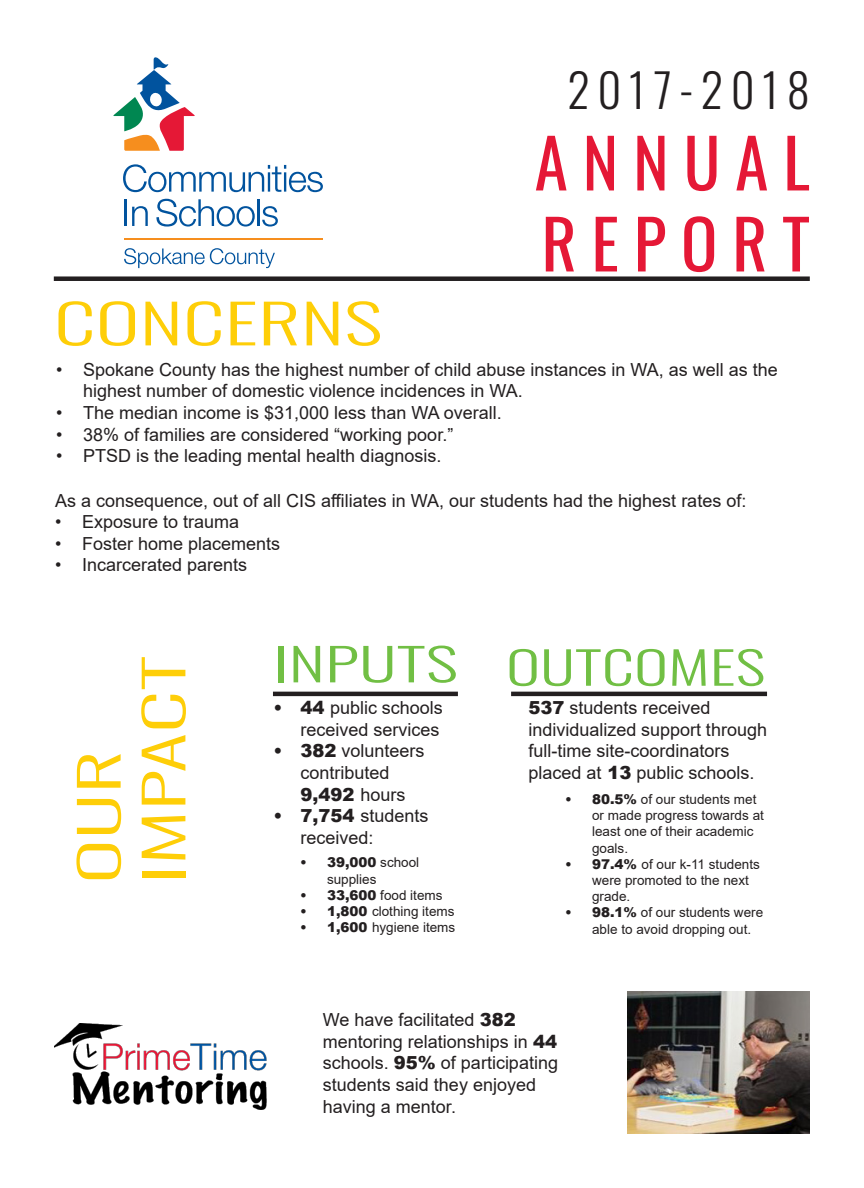
<style>
.page{position:relative;width:864px;height:1188px;background:#fff}
.page>*{position:absolute;margin:0;border:0;box-sizing:border-box;transform-origin:0 0}
.t1{font:67.5px "Oswald";letter-spacing:.22em;color:#e51836}
.t2{font:300 54px "Oswald";color:#fece08;scale:1.57 1}
.t3{font:300 54px "Oswald";color:#fece08;scale:1.55 1}
.t4{font:300 46.5px "Oswald";letter-spacing:.16em;color:#231f20}
.t5{font:300 45px "Oswald";color:#71bf44;scale:1.44 1}
.t6{font:300 45px "Oswald";color:#71bf44;scale:1.56 1}
.t7{font:18px/21.6px "Arial";color:#231f20}
.t8{font:13.5px/16.2px "Arial";color:#231f20}
.s1{font-weight:900}
</style>
<div class="page">
<div style="left:54px;top:276px;width:756px;height:5px;background:#231f20"></div>
<hr style="left:273px;top:692px;width:185px;height:4px;background:#231f20">
<hr style="left:511px;top:692px;width:256px;height:4px;background:#231f20">
<svg style="left:123px;top:164px;width:200px;height:28px"></svg>
<hr style="left:124px;top:199px;width:3px;height:27px;background:#01539e">
<svg style="left:132px;top:206px;width:16px;height:20px"></svg>
<svg style="left:156px;top:199px;width:99px;height:28px"></svg>
<hr style="left:257px;top:199px;width:3px;height:27px;background:#01539e">
<svg style="left:262px;top:206px;width:16px;height:21px"></svg>
<svg style="left:124px;top:248px;width:151px;height:20px"></svg>
<hr style="left:124px;top:238px;width:198px;height:2px;background:#f68e1e">
<svg style="left:113px;top:57px;width:82px;height:94px"></svg>
<img style="left:54px;top:1024px;width:213px;height:85px">
<img style="left:627px;top:992px;width:183px;height:142px">
<p class="t4" style="left:567px;top:49px;width:244px">2017-2018</p>
<p class="t1" style="left:535px;top:103px;width:277px">ANNUAL</p>
<p class="t1" style="left:542px;top:184px;width:270px">REPORT</p>
<p class="t3" style="left:54px;top:275px;width:214px">CONCERNS</p>
<p class="t7" style="left:83px;top:359px;width:696px;text-indent:-27px">• Spokane County has the highest number of child abuse instances in WA, as well as the highest number of domestic violence incidences in WA.</p>
<p class="t7" style="left:56px;top:402px;width:447px">• The median income is $31,000 less than WA overall.</p>
<p class="t7" style="left:56px;top:423px;width:399px">• 38% of families are considered “working poor.”</p>
<p class="t7" style="left:56px;top:445px;width:387px">• PTSD is the leading mental health diagnosis.</p>
<p class="t7" style="left:55px;top:489px;width:693px">As a consequence, out of all CIS affiliates in WA, our students had the highest rates of:</p>
<p class="t7" style="left:55px;top:511px;width:186px">• Exposure to trauma</p>
<p class="t7" style="left:55px;top:533px;width:227px">• Foster home placements</p>
<p class="t7" style="left:55px;top:554px;width:194px">• Incarcerated parents</p>
<p class="t2" style="left:51px;top:884px;width:86px;rotate:-90deg">OUR</p>
<p class="t2" style="left:115px;top:884px;width:147px;rotate:-90deg">IMPACT</p>
<p class="t6" style="left:273px;top:624px;width:120px">INPUTS</p>
<p class="t5" style="left:506px;top:627px;width:182px">OUTCOMES</p>
<p class="t7" style="left:273px;top:697px;width:171px;text-align:right"><span class="s1">• 44</span> public schools received services</p>
<p class="t7" style="left:273px;top:740px;width:153px;text-align:center"><span class="s1">• 382</span> volunteers contributed<br><span class="s1">9,492</span> hours</p>
<p class="t7" style="left:300px;top:805px;width:130px;text-indent:-27px"><span class="s1">• 7,754</span> students received:</p>
<p class="t8" style="left:327px;top:854px;width:94px;text-indent:-27px"><span class="s1">• 39,000</span> school supplies</p>
<p class="t8" style="left:300px;top:887px;width:144px"><span class="s1">• 33,600</span> food items</p>
<p class="t8" style="left:300px;top:903px;width:156px"><span class="s1">• 1,800</span> clothing items</p>
<p class="t8" style="left:300px;top:919px;width:157px"><span class="s1">• 1,600</span> hygiene items</p>
<p class="t7" style="left:528px;top:697px;width:240px"><span class="s1">537</span> students received individualized support through full-time site-coordinators placed at <span class="s1">13</span> public schools.</p>
<p class="t8" style="left:592px;top:791px;width:173px;text-indent:-27px"><span class="s1">• 80.5%</span> of our students met or made progress towards at least one of their academic goals.</p>
<p class="t8" style="left:592px;top:856px;width:169px;text-indent:-27px"><span class="s1">• 97.4%</span> of our k-11 students were promoted to the next grade.</p>
<p class="t8" style="left:592px;top:904px;width:173px;text-indent:-27px"><span class="s1">• 98.1%</span> of our students were able to avoid dropping out.</p>
<p class="t7" style="left:323px;top:1009px;width:237px">We have facilitated <span class="s1">382 </span>mentoring relationships in <span class="s1">44 </span>schools. <span class="s1">95%</span> of participating students said they enjoyed having a mentor.</p>
</div>
